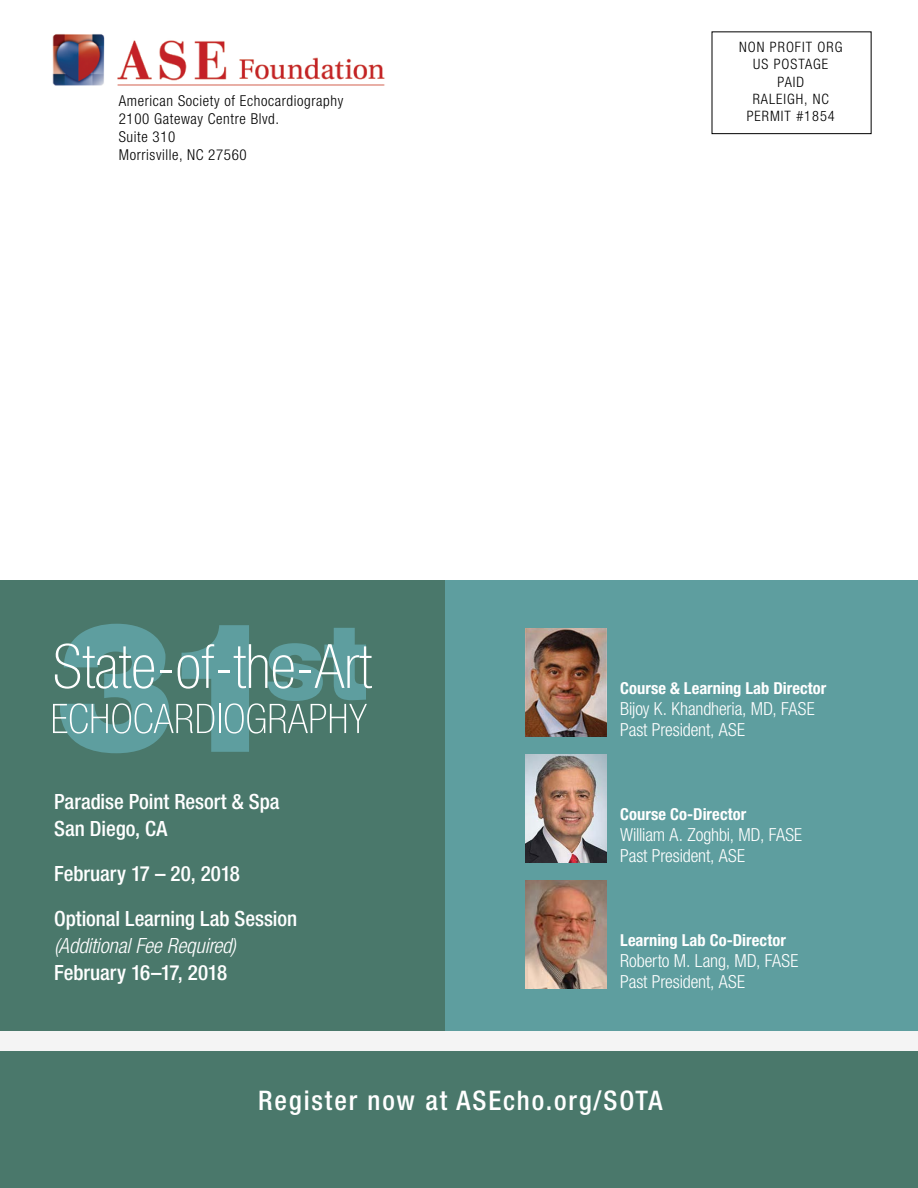
<style>
.page{position:relative;width:918px;height:1188px;background:#fff}
.page>*{position:absolute;margin:0;border:0;box-sizing:border-box;transform-origin:0 0}
.t1{font:500 condensed 27px "Helvetica Neue LT Std";letter-spacing:.07em;color:#fff}
.t2{font:500 condensed 21px/27px "Helvetica Neue LT Std";letter-spacing:-.005em;color:#fff}
.t3{font:300 condensed 18px "Helvetica Neue LT Std";letter-spacing:-.005em;color:#fff}
.t4{font:700 condensed 16.5px "Helvetica Neue LT Std";letter-spacing:.005em;color:#fff}
.t5{font:300 condensed 15px/18px "Helvetica Neue LT Std";letter-spacing:.04em;color:#000}
.t6{font:300 condensed 14.4px "Helvetica Neue LT Std";letter-spacing:.07em;color:#000}
.s1{font-weight:300;font-style:italic}
</style>
<div class="page">
<div style="left:0;top:580px;width:459px;height:456px;background:#4a786b"></div>
<div style="left:446px;top:580px;width:472px;height:456px;background:#5e9e9f"></div>
<div style="left:0;top:1038px;width:918px;height:150px;background:#4a786b"></div>
<div style="left:0;top:1031px;width:918px;height:20px;background:#f4f4f4"></div>
<div style="left:712px;top:32px;width:159px;height:102px;border:1px solid #000"></div>
<img style="left:52px;top:34px;width:333px;height:52px">
<svg style="left:53px;top:624px;width:319px;height:129px"></svg>
<img style="left:526px;top:880px;width:80px;height:108px">
<img style="left:526px;top:755px;width:81px;height:108px">
<img style="left:526px;top:628px;width:80px;height:108px">
<p class="t5" style="left:119px;top:92px;width:226px">American Society of Echocardiography<br>2100 Gateway Centre Blvd.<br>Suite 310</p>
<p class="t5" style="left:119px;top:146px;width:129px">Morrisville, NC 27560</p>
<p class="t2" style="left:54px;top:788px;width:227px">Paradise Point Resort &amp; Spa<br>San Diego, CA</p>
<p class="t2" style="left:54px;top:860px;width:187px">February 17 – 20, 2018</p>
<p class="t2" style="left:54px;top:905px;width:245px">Optional Learning Lab Session <span class="s1">(Additional Fee Required)<br></span>February 16–17, 2018</p>
<p class="t6" style="left:739px;top:39px;width:105px">NON PROFIT ORG</p>
<p class="t6" style="left:753px;top:56px;width:77px">US POSTAGE</p>
<p class="t6" style="left:777px;top:73px;width:28px">PAID</p>
<p class="t6" style="left:753px;top:90px;width:78px">RALEIGH, NC</p>
<p class="t6" style="left:747px;top:108px;width:90px">PERMIT #1854</p>
<p class="t4" style="left:620px;top:678px;width:208px">Course &amp; Learning Lab Director</p>
<p class="t3" style="left:620px;top:698px;width:196px">Bijoy K. Khandheria, MD, FASE</p>
<p class="t3" style="left:620px;top:719px;width:126px">Past President, ASE</p>
<p class="t4" style="left:620px;top:804px;width:128px">Course Co-Director</p>
<p class="t3" style="left:620px;top:824px;width:184px">William A. Zoghbi, MD, FASE</p>
<p class="t3" style="left:620px;top:845px;width:126px">Past President, ASE</p>
<p class="t4" style="left:620px;top:930px;width:167px">Learning Lab Co-Director</p>
<p class="t3" style="left:620px;top:950px;width:180px">Roberto M. Lang, MD, FASE</p>
<p class="t3" style="left:620px;top:971px;width:126px">Past President, ASE</p>
<p class="t1" style="left:258px;top:1084px;width:406px">Register now at ASEcho.org/SOTA</p>
</div>
